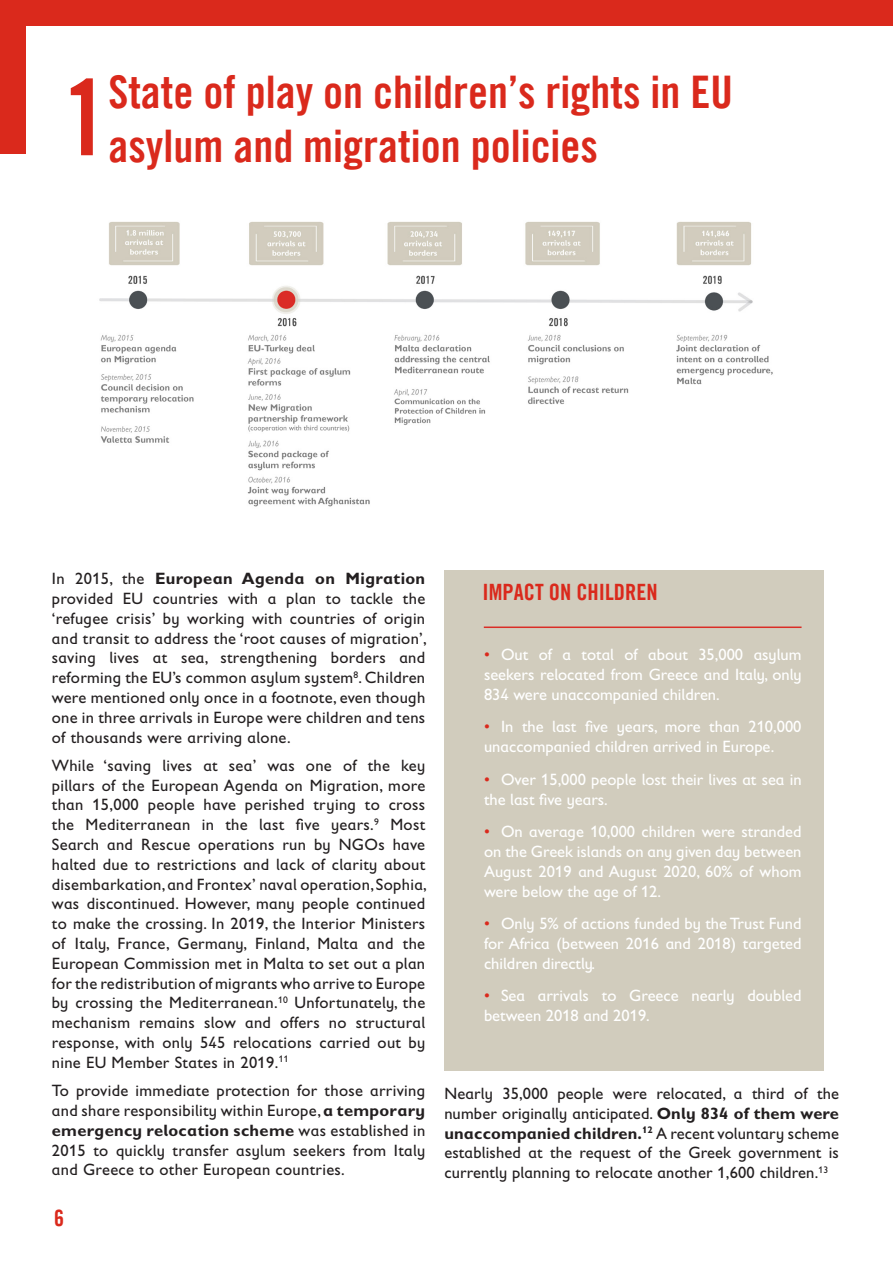
<style>
.page{position:relative;width:893px;height:1263px;background:#fff}
.page>*{position:absolute;margin:0;border:0;box-sizing:border-box;transform-origin:0 0}
.Title2_numbering_-_n{font:105px "Trade Gothic LT Com Bd Cn 20";color:#da291c}
.Title2_numering{font:45px "Trade Gothic LT Com Bd Cn 20";color:#da291c}
.Subheading{font:22.5px "Trade Gothic LT Com Bd Cn 20";color:#da291c}
.Body{font:16.5px/19.8px "Gill Sans Infant Std";letter-spacing:.02em;color:#231f20;text-align:justify}
.t1{font:16.5px/19.8px "Gill Sans Infant Std";color:#fff;text-align:justify}
.s1{font-weight:700}
.s2{color:#da291c}
</style>
<div class="page">
<div style="left:0;top:0;width:26px;height:153px;background:#da291c"></div>
<div style="left:23px;top:0;width:870px;height:26px;background:#da291c"></div>
<img style="left:99px;top:221px;width:674px;height:286px">
<div style="left:444px;top:569px;width:380px;height:501px;background:#d1ccbd"></div>
<hr style="left:484px;top:626px;width:317px;height:2px;background:#da2d26">
<p class="Title2_numbering_-_n" style="left:62px;top:54px;width:48px">1</p>
<p class="Title2_numering" style="left:108px;top:65px;width:626px">State of play on children’s rights in EU</p>
<p class="Title2_numering" style="left:108px;top:119px;width:491px">asylum and migration policies</p>
<p class="Body" style="left:52px;top:569px;width:376px">In 2015, the <span class="s1">European Agenda on Migration </span>provided EU countries with a plan to tackle the ‘refugee crisis’ by working with countries of origin and transit to address the ‘root causes of migration’, saving lives at sea, strengthening borders and reforming the EU’s common asylum system<sup>8</sup>. Children were mentioned only once in a footnote, even though one in three arrivals in Europe were children and tens of thousands were arriving alone.</p>
<p class="Body" style="left:52px;top:755px;width:376px">While ‘saving lives at sea’ was one of the key pillars of the European Agenda on Migration, more than 15,000 people have perished trying to cross the Mediterranean in the last five years.<sup>9</sup> Most Search and Rescue operations run by NGOs have halted due to restrictions and lack of clarity about disembarkation, and Frontex’ naval operation, Sophia, was discontinued. However, many people continued to make the crossing. In 2019, the Interior Ministers of Italy, France, Germany, Finland, Malta and the European Commission met in Malta to set out a plan for the redistribution of migrants who arrive to Europe by crossing the Mediterranean.<sup>10</sup> Unfortunately, the mechanism remains slow and offers no structural response, with only 545 relocations carried out by nine EU Member States in 2019.<sup>11</sup></p>
<p class="Body" style="left:52px;top:1081px;width:375px">To provide immediate protection for those arriving and share responsibility within Europe, <span class="s1">a temporary emergency relocation scheme</span> was established in 2015 to quickly transfer asylum seekers from Italy and Greece to other European countries.</p>
<h3 class="Subheading" style="left:54px;top:1204px;width:11px">6</h3>
<p class="Subheading" style="left:483px;top:578px;width:176px">IMPACT ON CHILDREN</p>
<p class="t1" style="left:484px;top:645px;width:319px"><span class="s2">•</span> Out of a total of about 35,000 asylum seekers relocated from Greece and Italy, only 834 were unaccompanied children.</p>
<p class="t1" style="left:484px;top:717px;width:319px"><span class="s2">•</span> In the last five years, more than 210,000 unaccompanied children arrived in Europe.</p>
<p class="t1" style="left:484px;top:769px;width:319px"><span class="s2">•</span> Over 15,000 people lost their lives at sea in the last five years.</p>
<p class="t1" style="left:484px;top:822px;width:319px"><span class="s2">•</span> On average 10,000 children were stranded on the Greek islands on any given day between August 2019 and August 2020, 60% of whom were below the age of 12.</p>
<p class="t1" style="left:484px;top:914px;width:319px"><span class="s2">•</span> Only 5% of actions funded by the Trust Fund for Africa (between 2016 and 2018) targeted children directly.</p>
<p class="t1" style="left:484px;top:986px;width:319px"><span class="s2">•</span> Sea arrivals to Greece nearly doubled between 2018 and 2019.</p>
<p class="Body" style="left:444px;top:1083px;width:396px">Nearly 35,000 people were relocated, a third of the number originally anticipated. <span class="s1">Only 834 of them were unaccompanied children.</span><sup>12</sup> A recent voluntary scheme established at the request of the Greek government is currently planning to relocate another 1,600 children.<sup>13</sup></p>
</div>
